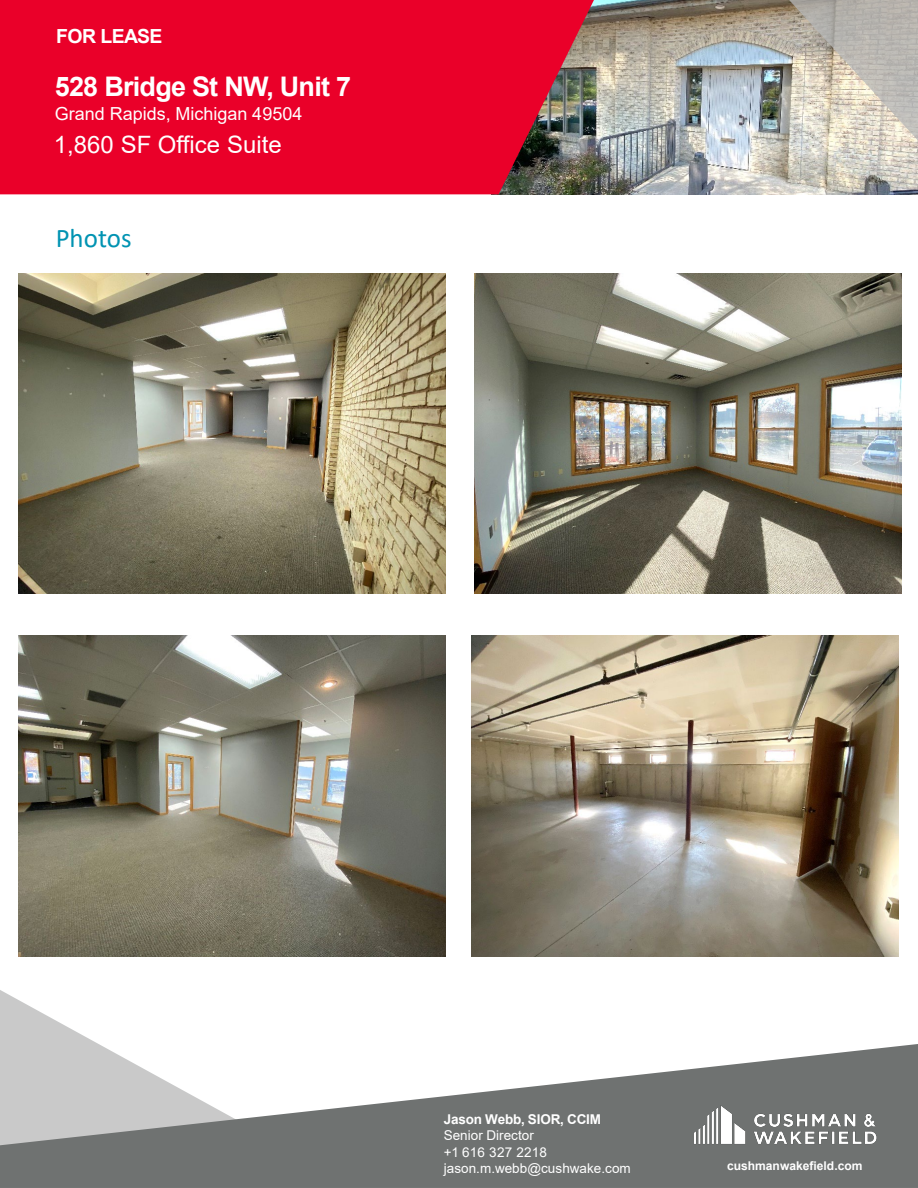
<style>
.page{position:relative;width:918px;height:1188px;background:#fff}
.page>*{position:absolute;margin:0;border:0;box-sizing:border-box;transform-origin:0 0}
.t1{font:700 27px "Arial";letter-spacing:-.03em;color:#fff}
.t2{font:27px "Calibri";color:#0093b2}
.t3{font:24px "Arial";color:#fff}
.t4{font:700 19.5px "Arial";letter-spacing:-.03em;color:#fff}
.t5{font:18px "Arial";letter-spacing:.005em;color:#fff}
.t6{font:13.5px/16.2px "Arial";letter-spacing:.005em;color:#fff}
.t7{font:700 13.5px "Arial";letter-spacing:-.01em;color:#fff}
.t8{font:700 12px "Arial";letter-spacing:-.005em;color:#fff}
</style>
<div class="page">
<img style="left:594px;top:0;width:324px;height:194px">
<svg style="left:0;top:0;width:594px;height:194px;background:#de072c"></svg>
<svg style="left:789px;top:0;width:129px;height:141px;background:#c7c1b6"></svg>
<svg style="left:0;top:990px;width:98px;height:54px"></svg>
<svg style="left:0;top:1044px;width:918px;height:144px;fill:#6f7271"></svg>
<img style="left:670px;top:1089px;width:231px;height:79px">
<img style="left:474px;top:273px;width:428px;height:320px">
<img style="left:19px;top:273px;width:427px;height:320px">
<img style="left:19px;top:636px;width:427px;height:320px">
<img style="left:472px;top:636px;width:427px;height:320px">
<h3 class="t4" style="left:56px;top:22px;width:108px">FOR LEASE</h3>
<h1 class="t1" style="left:55px;top:68px;width:298px">528 Bridge St NW, Unit 7</h1>
<h3 class="t5" style="left:55px;top:101px;width:249px">Grand Rapids, Michigan 49504</h3>
<h2 class="t3" style="left:54px;top:128px;width:229px">1,860 SF Office Suite</h2>
<p class="t2" style="left:56px;top:219px;width:77px">Photos</p>
<p class="t7" style="left:444px;top:1110px;width:159px">Jason Webb, SIOR, CCIM</p>
<p class="t6" style="left:444px;top:1128px;width:189px">Senior Director<br>+1 616 327 2218 jason.m.webb@cushwake.com</p>
<p class="t8" style="left:727px;top:1158px;width:137px">cushmanwakefield.com</p>
</div>
